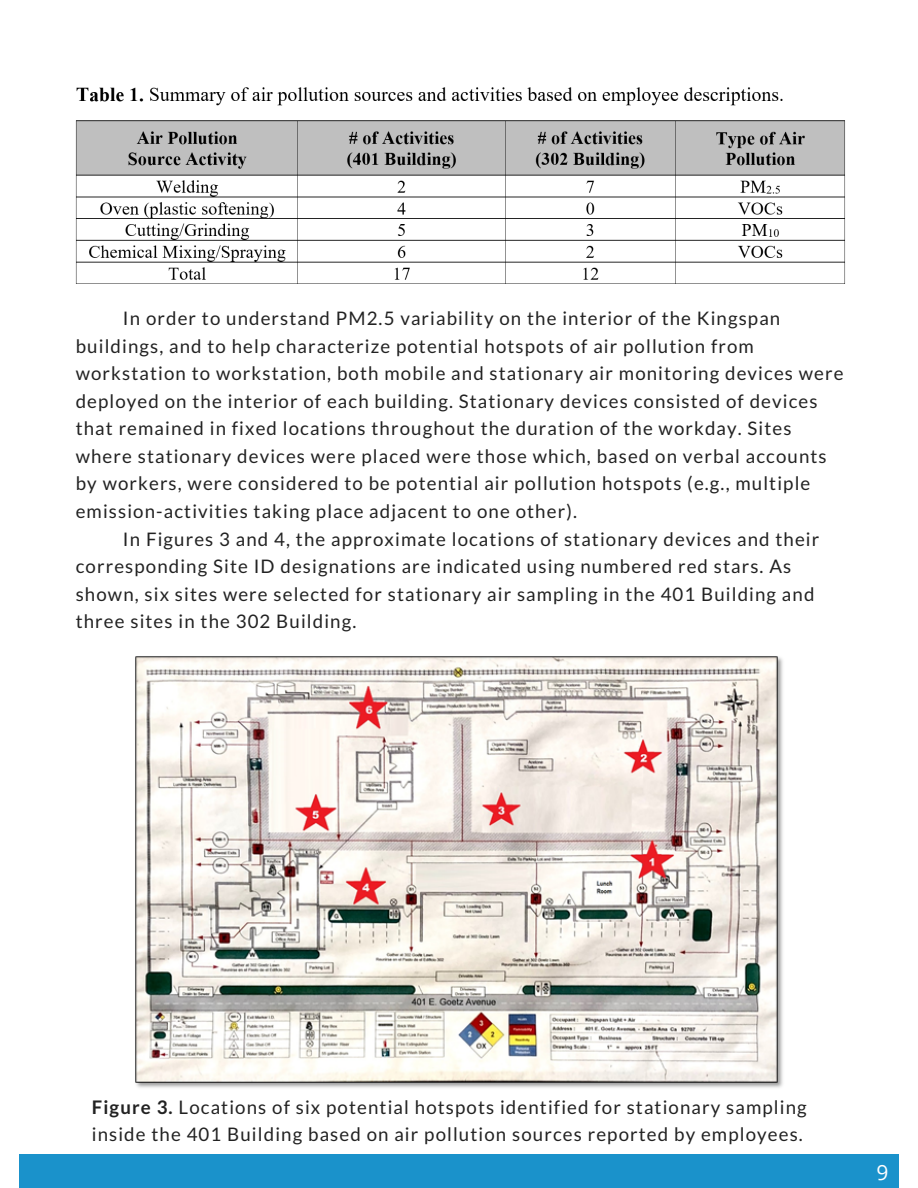
<style>
.page{position:relative;width:918px;height:1188px;background:#fff}
.page>*{position:absolute;margin:0;border:0;box-sizing:border-box;transform-origin:0 0}
.t1{font:21px "Open Sans";color:#fff}
.t2{font:18.75px/27px "Lato";letter-spacing:.06em;color:#222}
.t3{font:18.6px/27.5px "Lato";letter-spacing:.06em;color:#222}
.s1{font-weight:700}
</style>
<div class="page">
<img style="left:75px;top:87px;width:770px;height:197px">
<img style="left:135px;top:656px;width:648px;height:432px">
<div style="left:19px;top:1155px;width:880px;height:33px;background:#1a92cb"></div>
<p class="t3" style="left:76px;top:304px;width:769px;text-indent:47px">In order to understand PM2.5 variability on the interior of the Kingspan buildings, and to help characterize potential hotspots of air pollution from workstation to workstation, both mobile and stationary air monitoring devices were deployed on the interior of each building. Stationary devices consisted of devices that remained in fixed locations throughout the duration of the workday. Sites where stationary devices were placed were those which, based on verbal accounts by workers, were considered to be potential air pollution hotspots (e.g., multiple emission-activities taking place adjacent to one other).</p>
<p class="t3" style="left:76px;top:525px;width:745px;text-indent:47px">In Figures 3 and 4, the approximate locations of stationary devices and their corresponding Site ID designations are indicated using numbered red stars. As shown, six sites were selected for stationary air sampling in the 401 Building and three sites in the 302 Building.</p>
<p class="t2" style="left:92px;top:1093px;width:716px"><span class="s1">Figure 3.</span> Locations of six potential hotspots identified for stationary sampling inside the 401 Building based on air pollution sources reported by employees.</p>
<p class="t1" style="left:877px;top:1157px;width:13px">9</p>
</div>
